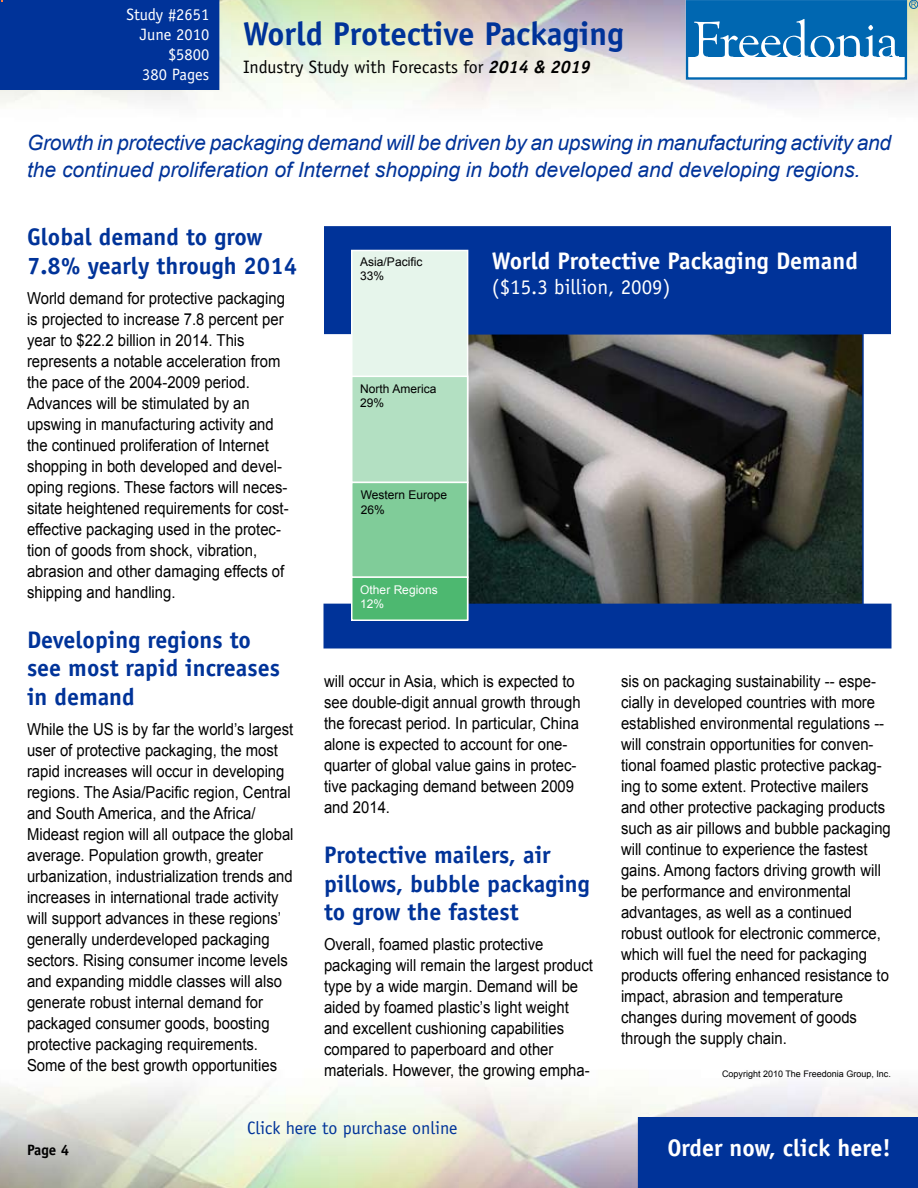
<style>
.page{position:relative;width:918px;height:1188px;background:#fff}
.page>*{position:absolute;margin:0;border:0;box-sizing:border-box;transform-origin:0 0}
.t1{font:700 33px "Officina Sans";color:#039}
.t2{font:700 24px/28.8px "Officina Sans";color:#039}
.t3{font:700 24px "Officina Sans";color:#fff}
.t4{font:italic 21px/27px "Arial";letter-spacing:-.01em;color:#039}
.t5{font:21px "Officina Sans";color:#fff}
.t6{font:18px "Officina Sans";color:#000}
.t7{font:18px "Officina Sans";color:#039}
.t8{font:16.5px/21px "Arial";color:#000;scale:.9 1}
.t9{font:16.5px/19.8px "Officina Sans";color:#fff;text-align:right}
.t10{font:700 15px "Officina Sans";color:#000}
.t11{font:12px/14.2px "Arial";color:#000}
.t12{font:12px/14.2px "Arial";color:#fff}
.t13{font:9px "Arial";color:#000}
.s1{font-weight:700;font-style:italic}
</style>
<div class="page">
<div style="left:638px;top:1117px;width:280px;height:71px;background:#039"></div>
<div style="left:686px;top:0;width:221px;height:80px;border:2px solid #0067b1"></div>
<div style="left:687px;top:1px;width:218px;height:56px;background:#0067b1"></div>
<svg style="left:694px;top:19px;width:205px;height:38px"></svg>
<div style="left:909px;top:0;width:9px;height:9px;border:1px solid #0067b1;border-radius:50%"></div>
<svg style="left:911px;top:2px;width:5px;height:5px"></svg>
<img style="left:469px;top:336px;width:392px;height:268px">
<div style="left:325px;top:227px;width:565px;height:106px;background:#039"></div>
<div style="left:324px;top:226px;width:567px;height:108px;border:2px solid #039"></div>
<div style="left:0;top:0;width:219px;height:90px;background:#039"></div>
<div style="left:324px;top:604px;width:567px;height:44px;background:#039"></div>
<div style="left:352px;top:250px;width:116px;height:369px;background:#e6f5eb"></div>
<div style="left:351px;top:250px;width:117px;height:370px;border:2px solid #fff"></div>
<div style="left:352px;top:376px;width:116px;height:107px;background:#b3e0c2"></div>
<div style="left:351px;top:376px;width:117px;height:107px;border:2px solid #fff"></div>
<div style="left:352px;top:482px;width:116px;height:95px;background:#80cc99"></div>
<div style="left:351px;top:482px;width:117px;height:96px;border:2px solid #fff"></div>
<div style="left:352px;top:577px;width:116px;height:43px;background:#4db870"></div>
<div style="left:351px;top:576px;width:117px;height:45px;border:2px solid #fff"></div>
<p class="t9" style="left:126px;top:5px;width:84px">Study #2651<br>June 2010 $5800<br>380 Pages</p>
<h1 class="t1" style="left:243px;top:13px;width:382px">World Protective Packaging</h1>
<p class="t6" style="left:243px;top:57px;width:349px">Industry Study with Forecasts for <span class="s1">2014 &amp; 2019</span></p>
<p class="t4" style="left:27px;top:130px;width:866px">Growth in protective packaging demand will be driven by an upswing in manufacturing activity and the continued proliferation of Internet shopping in both developed and developing regions.</p>
<h2 class="t2" style="left:27px;top:222px;width:272px">Global demand to grow<br>7.8% yearly through 2014</h2>
<p class="t8" style="left:27px;top:288px;width:292px">World demand for protective packaging is projected to increase 7.8 percent per year to $22.2 billion in 2014. This represents a notable acceleration from the pace of the 2004-2009 period.<br>Advances will be stimulated by an upswing in manufacturing activity and the continued proliferation of Internet shopping in both developed and devel&shy;oping regions. These factors will neces&shy;sitate heightened requirements for cost&shy;effective packaging used in the protec&shy;tion of goods from shock, vibration, abrasion and other damaging effects of shipping and handling.</p>
<h2 class="t2" style="left:27px;top:625px;width:254px">Developing regions to see most rapid increases in demand</h2>
<p class="t8" style="left:27px;top:719px;width:298px">While the US is by far the world’s largest user of protective packaging, the most rapid increases will occur in developing regions. The Asia/Pacific region, Central and South America, and the Africa/ Mideast region will all outpace the global average. Population growth, greater urbanization, industrialization trends and increases in international trade activity will support advances in these regions’ generally underdeveloped packaging sectors. Rising consumer income levels and expanding middle classes will also generate robust internal demand for packaged consumer goods, boosting protective packaging requirements.<br>Some of the best growth opportunities</p>
<p class="t11" style="left:360px;top:254px;width:64px">Asia/Pacific<br>33%</p>
<p class="t11" style="left:360px;top:382px;width:78px">North America<br>29%</p>
<p class="t11" style="left:361px;top:488px;width:88px">Western Europe<br>26%</p>
<p class="t12" style="left:360px;top:583px;width:79px">Other Regions<br>12%</p>
<h2 class="t3" style="left:492px;top:245px;width:367px">World Protective Packaging Demand</h2>
<p class="t5" style="left:492px;top:274px;width:180px">($15.3 billion, 2009)</p>
<p class="t8" style="left:324px;top:671px;width:287px">will occur in Asia, which is expected to see double-digit annual growth through the forecast period. In particular, China alone is expected to account for one&shy;quarter of global value gains in protec&shy;tive packaging demand between 2009 and 2014.</p>
<h2 class="t2" style="left:324px;top:840px;width:267px">Protective mailers, air pillows, bubble packaging to grow the fastest</h2>
<p class="t8" style="left:324px;top:934px;width:300px">Overall, foamed plastic protective packaging will remain the largest product type by a wide margin. Demand will be aided by foamed plastic’s light weight and excellent cushioning capabilities compared to paperboard and other materials. However, the growing empha-</p>
<p class="t8" style="left:621px;top:671px;width:301px">sis on packaging sustainability -- espe&shy;cially in developed countries with more established environmental regulations -- will constrain opportunities for conven&shy;tional foamed plastic protective packag&shy;ing to some extent. Protective mailers and other protective packaging products such as air pillows and bubble packaging will continue to experience the fastest gains. Among factors driving growth will be performance and environmental advantages, as well as a continued robust outlook for electronic commerce, which will fuel the need for packaging products offering enhanced resistance to impact, abrasion and temperature changes during movement of goods through the supply chain.</p>
<p class="t13" style="left:722px;top:1067px;width:170px">Copyright 2010 The Freedonia Group, Inc.</p>
<p class="t7" style="left:247px;top:1117px;width:212px">Click here to purchase online</p>
<p class="t10" style="left:27px;top:1140px;width:31px">Page</p>
<h2 class="t3" style="left:667px;top:1133px;width:225px">Order now, click here!</h2>
</div>
